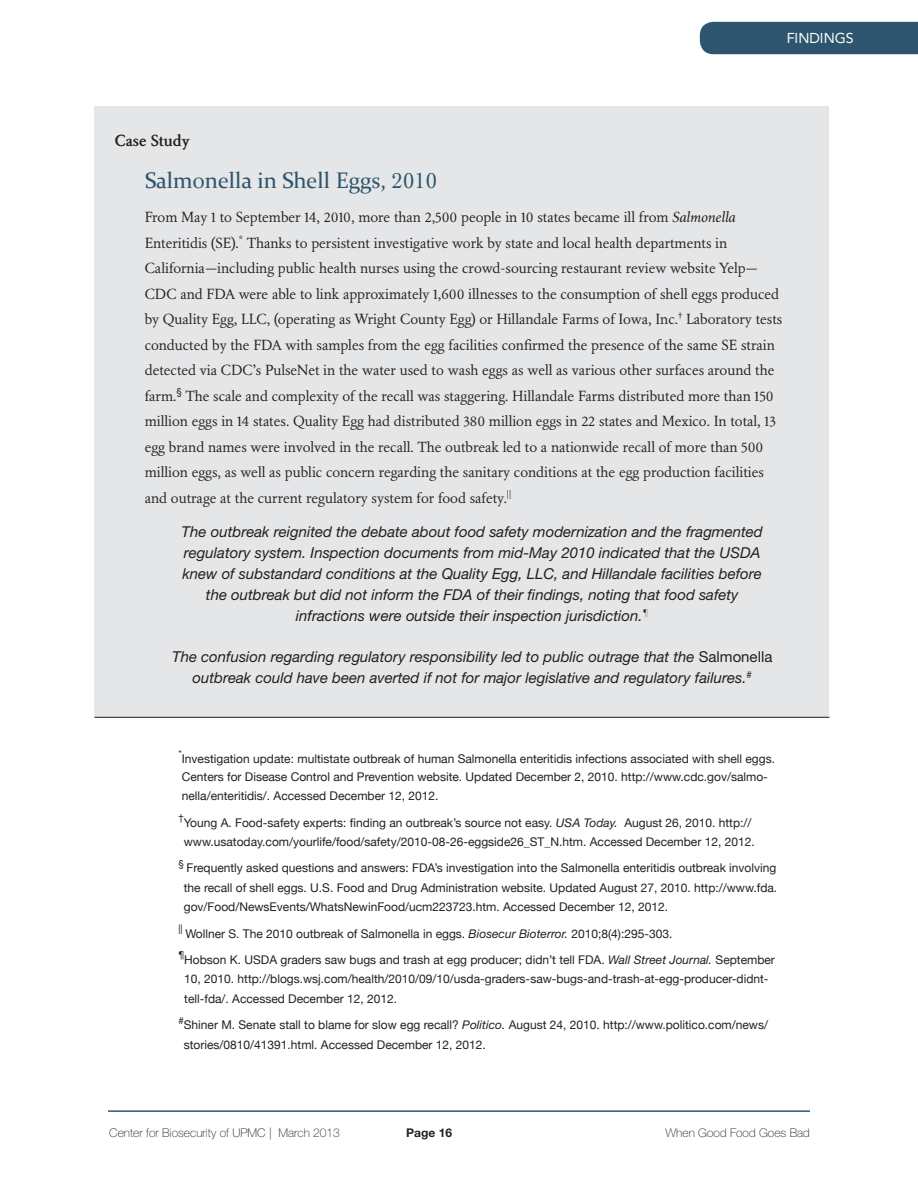
<style>
.page{position:relative;width:918px;height:1188px;background:#fff}
.page>*{position:absolute;margin:0;border:0;box-sizing:border-box;transform-origin:0 0}
.Heading_2{font:22.5px "Constantia";color:#2d556d}
.t1{font:700 16.5px "Aragon";color:#231f20}
.Paragraph_Style_2{font:15px/25.5px "Aragon";color:#231f20}
.Paragraph_Style_5{font:italic 15px/21px "Helvetica Neue";color:#231f20;text-align:center}
.t2{font:14.25px "Avenir";color:#fff}
.Endnote_text{font:12px/19.5px "Helvetica Neue";color:#231f20}
.t3{font:100 12px "Helvetica Neue";color:#231f20}
.t4{font:700 12px "Helvetica Neue";color:#231f20}
.Endnote_text-2{font:9.6px "Helvetica Neue";color:#231f20}
.s1{font-family:"Cochin"}
.s2{font-style:italic}
.s3{font-style:normal}
</style>
<div class="page">
<div style="left:700px;top:22px;width:218px;height:32px;background:#2d556d"></div>
<hr style="left:108px;top:1110px;width:702px;height:2px;background:#2d556d">
<div style="left:94px;top:106px;width:735px;height:611px;background:#e4e6e7"></div>
<hr style="left:94px;top:717px;width:735px;height:1px;background:#231f20">
<p class="t1" style="left:115px;top:129px;width:77px">Case Study</p>
<p class="t2" style="left:787px;top:30px;width:69px">FINDINGS</p>
<p class="Heading_2" style="left:145px;top:165px;width:294px">Salmonella in Shell Eggs, <span class="s1">2010</span></p>
<p class="Paragraph_Style_2" style="left:145px;top:204px;width:639px">From May 1 to September 14, 2010, more than 2,500 people in 10 states became ill from <span class="s2">Salmonella </span>Enteritidis (SE).<sup>*</sup> Thanks to persistent investigative work by state and local health departments in California—including public health nurses using the crowd-sourcing restaurant review website Yelp— CDC and FDA were able to link approximately 1,600 illnesses to the consumption of shell eggs produced by Quality Egg, LLC, (operating as Wright County Egg) or Hillandale Farms of Iowa, Inc.<sup>†</sup> Laboratory tests conducted by the FDA with samples from the egg facilities confirmed the presence of the same SE strain detected via CDC’s PulseNet in the water used to wash eggs as well as various other surfaces around the farm.<sup>§</sup> The scale and complexity of the recall was staggering. Hillandale Farms distributed more than 150 million eggs in 14 states. Quality Egg had distributed 380 million eggs in 22 states and Mexico. In total, 13 egg brand names were involved in the recall. The outbreak led to a nationwide recall of more than 500 million eggs, as well as public concern regarding the sanitary conditions at the egg production facilities and outrage at the current regulatory system for food safety.<sup>||</sup></p>
<p class="Paragraph_Style_5" style="left:182px;top:521px;width:583px">The outbreak reignited the debate about food safety modernization and the fragmented regulatory system. Inspection documents from mid-May 2010 indicated that the USDA knew of substandard conditions at the Quality Egg, LLC, and Hillandale facilities before the outbreak but did not inform the FDA of their findings, noting that food safety infractions were outside their inspection jurisdiction.<sup>¶</sup></p>
<p class="Paragraph_Style_5" style="left:172px;top:646px;width:602px">The confusion regarding regulatory responsibility led to public outrage that the <span class="s3">Salmonella </span>outbreak could have been averted if not for major legislative and regulatory failures.<sup>#</sup></p>
<p class="Endnote_text-2" style="left:178px;top:747px;width:5px">*</p>
<p class="Endnote_text" style="left:182px;top:750px;width:595px;line-height:18px">Investigation update: multistate outbreak of human Salmonella enteritidis infections associated with shell eggs.<br>Centers for Disease Control and Prevention website. Updated December 2, 2010. http://www.cdc.gov/salmo-</p>
<p class="Endnote_text" style="left:182px;top:787px;width:258px">nella/enteritidis/. Accessed December 12, 2012.</p>
<p class="Endnote_text-2" style="left:178px;top:811px;width:7px">†</p>
<p class="Endnote_text" style="left:184px;top:813px;width:572px">Young A. Food-safety experts: finding an outbreak’s source not easy. <span class="s2">USA Today.</span> August 26, 2010. http:// www.usatoday.com/yourlife/food/safety/2010-08-26-eggside26_ST_N.htm. Accessed December 12, 2012.</p>
<p class="Endnote_text-2" style="left:178px;top:856px;width:7px">§</p>
<p class="Endnote_text" style="left:184px;top:859px;width:595px;text-align:justify">Frequently asked questions and answers: FDA’s investigation into the Salmonella enteritidis outbreak involving the recall of shell eggs. U.S. Food and Drug Administration website. Updated August 27, 2010. http://www.fda. gov/Food/NewsEvents/WhatsNewinFood/ucm223723.htm. Accessed December 12, 2012.</p>
<p class="Endnote_text-2" style="left:178px;top:922px;width:6px">||</p>
<p class="Endnote_text" style="left:185px;top:924px;width:488px">Wollner S. The 2010 outbreak of Salmonella in eggs. <span class="s2">Biosecur Bioterror.</span> 2010;8(4):295-303.</p>
<p class="Endnote_text-2" style="left:178px;top:948px;width:7px">¶</p>
<p class="Endnote_text" style="left:184px;top:950px;width:592px">Hobson K. USDA graders saw bugs and trash at egg producer; didn’t tell FDA. <span class="s2">Wall Street Journal.</span> September<br>10, 2010. http://blogs.wsj.com/health/2010/09/10/usda-graders-saw-bugs-and-trash-at-egg-producer-didnt&shy;tell-fda/. Accessed December 12, 2012.</p>
<p class="Endnote_text-2" style="left:178px;top:1013px;width:7px">#</p>
<p class="Endnote_text" style="left:184px;top:1016px;width:586px">Shiner M. Senate stall to blame for slow egg recall? <span class="s2">Politico.</span> August 24, 2010. http://www.politico.com/news/ stories/0810/41391.html. Accessed December 12, 2012.</p>
<p class="t3" style="left:109px;top:1126px;width:232px">Center for Biosecurity of UPMC | March 2013</p>
<p class="t4" style="left:406px;top:1125px;width:47px">Page 16</p>
<p class="t3" style="left:666px;top:1126px;width:146px">When Good Food Goes Bad</p>
</div>
